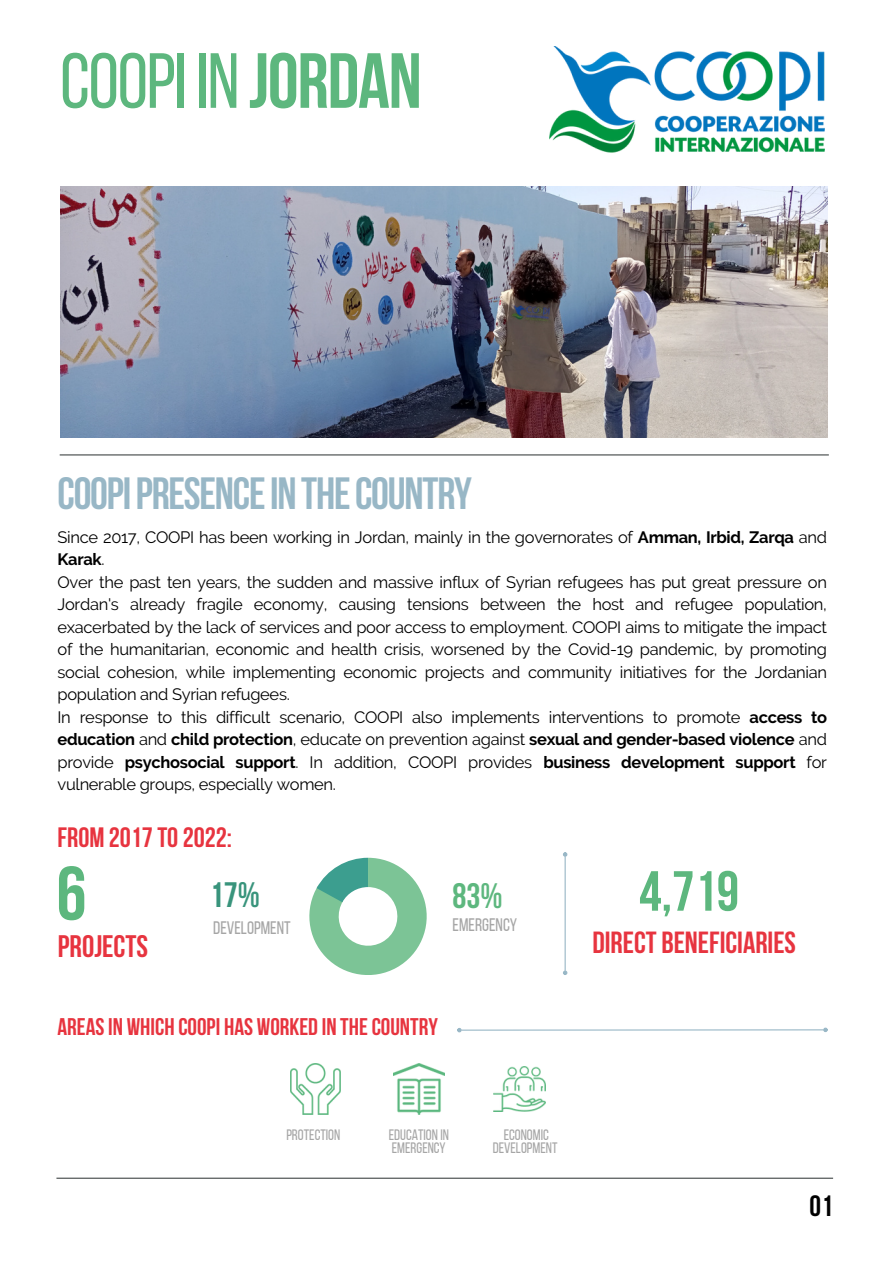
<style>
.page{position:relative;width:893px;height:1264px;background:#fff}
.page>*{position:absolute;margin:0;border:0;box-sizing:border-box;transform-origin:0 0}
.t1{font:78px "Bebas Neue";letter-spacing:-.015em;color:#5db77e}
.t2{font:700 75.75px "Bebas Neue";color:#5db77e}
.t3{font:700 56.4px "Bebas Neue";color:#5db77e}
.t4{font:700 45px "Bebas Neue";letter-spacing:-.025em;color:#98b7c6}
.t5{font:700 35.25px "Bebas Neue";color:#39947c}
.t6{font:700 35.25px "Bebas Neue";color:#5db77e}
.t7{font:700 31.05px "Bebas Neue";color:#e7343f}
.t8{font:700 30.45px "Bebas Neue";color:#e7343f}
.t9{font:700 29.25px "Bebas Neue";color:#000}
.t10{font:700 27.9px "Bebas Neue";color:#e7343f}
.t11{font:700 24px "Bebas Neue";color:#e7343f}
.t12{font:18px "Bebas Neue";color:#a6a6a6}
.t13{font:16.5px/22.5px "Raleway";letter-spacing:-.02em;color:#000;text-align:justify}
.t14{font:15px/13.5px "Bebas Neue";color:#a6a6a6;text-align:center}
.s1{font-weight:700}
</style>
<div class="page">
<hr style="left:56px;top:1177px;width:777px;height:1px;background:#414747">
<img style="left:549px;top:46px;width:275px;height:107px">
<img style="left:60px;top:187px;width:767px;height:251px">
<hr style="left:60px;top:454px;width:768px;height:1px;background:#414747">
<hr style="left:461px;top:1029px;width:362px;height:1px;background:#98b7c6">
<svg style="left:457px;top:1028px;width:4px;height:4px"></svg>
<svg style="left:823px;top:1027px;width:4px;height:5px"></svg>
<svg style="left:309px;top:857px;width:117px;height:118px"></svg>
<hr style="left:564px;top:856px;width:1px;height:114px;background:#98b7c6">
<svg style="left:563px;top:970px;width:4px;height:5px"></svg>
<svg style="left:563px;top:852px;width:4px;height:4px"></svg>
<img style="left:290px;top:1063px;width:50px;height:51px">
<img style="left:493px;top:1066px;width:53px;height:45px">
<img style="left:393px;top:1063px;width:51px;height:51px">
<p class="t1" style="left:60px;top:49px;width:363px">COOPI IN <span class="s1">JORDAN</span></p>
<p class="t4" style="left:58px;top:475px;width:416px">COOPIPRESENCEINTHECOUNTRY</p>
<p class="t13" style="left:58px;top:525px;width:770px">Since 2017, COOPI has been working in Jordan, mainly in the governorates of <span class="s1">Amman, Irbid, Zarqa</span> and<br><span class="s1">Karak</span>.</p>
<p class="t13" style="left:58px;top:570px;width:770px">Over the past ten years, the sudden and massive influx of Syrian refugees has put great pressure on Jordan's already fragile economy, causing tensions between the host and refugee population, exacerbated by the lack of services and poor access to employment. COOPI aims to mitigate the impact of the humanitarian, economic and health crisis, worsened by the Covid-19 pandemic, by promoting social cohesion, while implementing economic projects and community initiatives for the Jordanian population and Syrian refugees.</p>
<p class="t13" style="left:58px;top:705px;width:770px">In response to this difficult scenario, COOPI also implements interventions to promote <span class="s1">access to education</span> and <span class="s1">child protection</span>, educate on prevention against <span class="s1">sexual and gender-based violence</span> and provide <span class="s1">psychosocial support</span>. In addition, COOPI provides <span class="s1">business development support</span> for vulnerable groups, especially women.</p>
<p class="t10" style="left:58px;top:826px;width:176px">FROM 2017TO2022:</p>
<p class="t2" style="left:56px;top:862px;width:32px">6</p>
<p class="t7" style="left:58px;top:933px;width:92px">PROJECTS</p>
<p class="t5" style="left:210px;top:881px;width:51px">17%</p>
<p class="t12" style="left:213px;top:920px;width:79px">DEVELOPMENT</p>
<p class="t6" style="left:452px;top:881px;width:51px">83%</p>
<p class="t12" style="left:452px;top:917px;width:66px">EMERGENCY</p>
<p class="t11" style="left:58px;top:1016px;width:382px">AREASIN WHICH COOPI HAS WORKED IN THECOUNTRY</p>
<p class="t3" style="left:639px;top:868px;width:101px">4,719</p>
<p class="t8" style="left:592px;top:929px;width:205px">DIRECT BENEFICIARIES</p>
<p class="t14" style="left:286px;top:1129px;width:55px">PROTECTION</p>
<p class="t14" style="left:492px;top:1129px;width:66px">ECONOMIC<br>DEVELOPMENT</p>
<p class="t14" style="left:389px;top:1129px;width:62px;text-align:left">EDUCATION IN<br>EMERGENCY</p>
<p class="t9" style="left:809px;top:1193px;width:25px">01</p>
</div>
